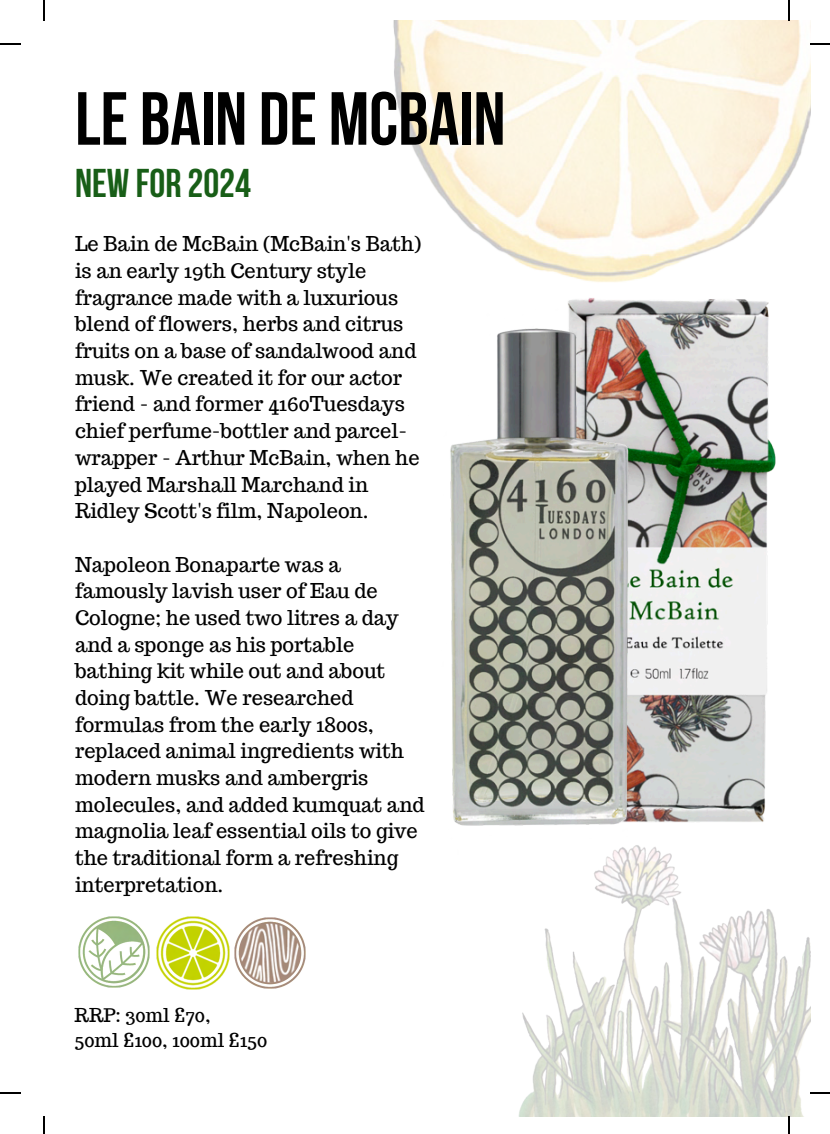
<style>
.page{position:relative;width:830px;height:1134px;background:#fff}
.page>*{position:absolute;margin:0;border:0;box-sizing:border-box;transform-origin:0 0}
.t1{font:700 75px "Bebas Neue";color:#000}
.t2{font:700 40px "Bebas Neue";color:#185e17}
.t3{font:20px/26.8px "Trocchi";color:#000}
.t4{font:18.75px "Trocchi";color:#000}
</style>
<div class="page">
<img style="left:393px;top:21px;width:417px;height:214px">
<img style="left:518px;top:872px;width:292px;height:244px">
<img style="left:479px;top:235px;width:297px;height:637px">
<img style="left:450px;top:292px;width:277px;height:564px">
<img style="left:78px;top:916px;width:72px;height:72px">
<img style="left:156px;top:916px;width:74px;height:74px">
<img style="left:234px;top:917px;width:72px;height:72px">
<hr style="left:43px;top:0;width:2px;height:21px;background:#000">
<hr style="left:0;top:43px;width:21px;height:2px;background:#000">
<svg style="left:788px;top:0;width:1px;height:21px"></svg>
<svg style="left:810px;top:43px;width:19px;height:2px"></svg>
<svg style="left:43px;top:1116px;width:2px;height:17px"></svg>
<hr style="left:0;top:1091px;width:21px;height:2px;background:#000">
<svg style="left:788px;top:1116px;width:1px;height:17px"></svg>
<svg style="left:810px;top:1092px;width:19px;height:1px"></svg>
<p class="t1" style="left:75px;top:88px;width:432px">LE BAIN DE MCBAIN</p>
<p class="t2" style="left:75px;top:167px;width:177px">NEW FOR 2024</p>
<p class="t3" style="left:75px;top:230px;width:348px">Le Bain de McBain (McBain's Bath) is an early 19th Century style fragrance made with a luxurious blend of flowers, herbs and citrus fruits on a base of sandalwood and musk. We created it for our actor friend - and former 4160Tuesdays chief perfume-bottler and parcel&shy;wrapper - Arthur McBain, when he played Marshall Marchand in<br>Ridley Scott's film, Napoleon.</p>
<h1 class="t3" style="left:75px;top:550px;width:351px">Napoleon Bonaparte was a famously lavish user of Eau de<br>Cologne; he used two litres a day and a sponge as his portable bathing kit while out and about doing battle. We researched formulas from the early 1800s, replaced animal ingredients with modern musks and ambergris molecules, and added kumquat and magnolia leaf essential oils to give the traditional form a refreshing interpretation.</h1>
<p class="t4" style="left:75px;top:1003px;width:138px">RRP: 30ml £70,</p>
<p class="t4" style="left:75px;top:1027px;width:194px">50ml £100, 100ml £150</p>
</div>
